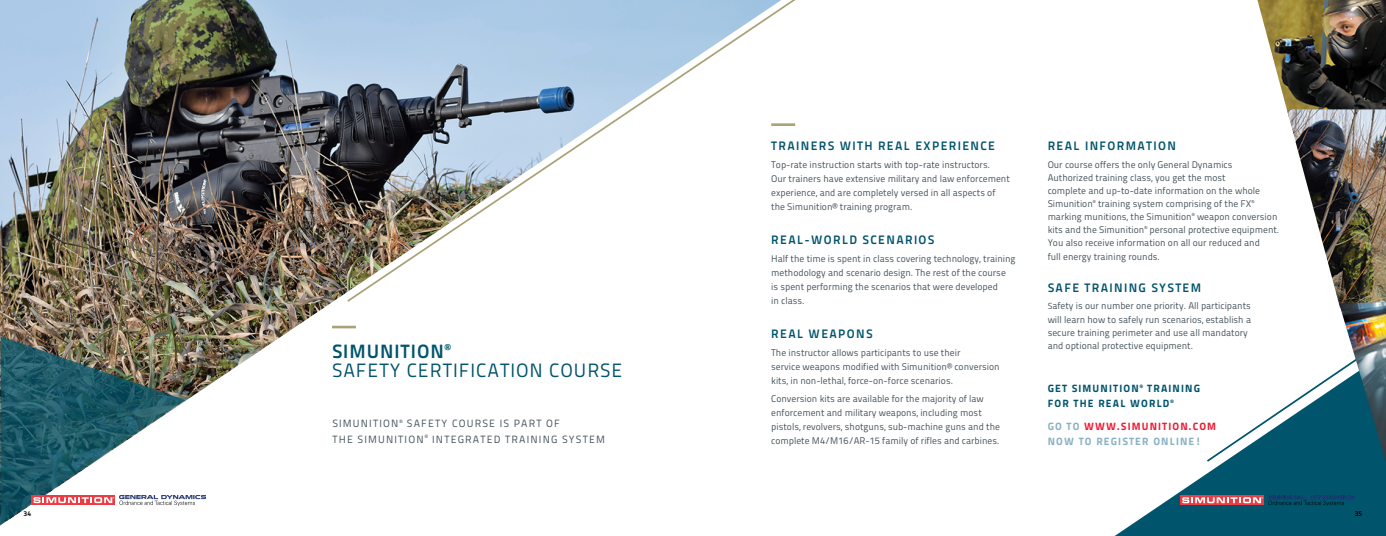
<style>
.page{position:relative;width:1386px;height:536px;background:#fff}
.page>*{position:absolute;margin:0;border:0;box-sizing:border-box;transform-origin:0 0}
.t1{font:19.25px "Titillium Maps 29 L 400 wt";letter-spacing:.05em;color:#00546c}
.t2{font:19.25px "Titillium Maps 29 L 800 wt";letter-spacing:.05em;color:#00546c}
.t3{font:12.25px "Titillium Maps 29 L 800 wt";letter-spacing:.11em;color:#00546c}
.t4{font:10.5px/15.8px "Titillium Maps 29 L 400 wt";letter-spacing:.11em;color:#43525a}
.t5{font:10.5px/14.9px "Titillium Maps 29 L 999 wt";letter-spacing:.11em;color:#89b1c3}
.t6{font:10.5px/14.9px "Titillium Maps 29 L 999 wt";letter-spacing:.11em;color:#00546c}
.t7{font:9.62px/14px "Titillium Maps 29 L 400 wt";color:#43525a}
.t8{font:7px "Titillium Maps 29 L 800 wt";color:#000}
.s1{font-size:8.75px}
.s2{color:#ed1b35}
</style>
<div class="page">
<img style="left:0;top:0;width:781px;height:401px">
<img style="left:0;top:336px;width:185px;height:189px">
<img style="left:1257px;top:0;width:129px;height:110px">
<svg style="left:1115px;top:461px;width:271px;height:75px;fill:#00546c"></svg>
<svg style="left:1205px;top:370px;width:167px;height:93px"></svg>
<img style="left:1287px;top:109px;width:99px;height:195px">
<hr style="left:771px;top:123px;width:24px;height:3px;background:#a9a277">
<img style="left:1339px;top:302px;width:47px;height:159px">
<div style="left:32px;top:495px;width:83px;height:9px;background:#ec3b42"></div>
<svg style="left:33px;top:497px;width:81px;height:6px"></svg>
<img style="left:120px;top:495px;width:86px;height:10px">
<div style="left:1180px;top:495px;width:84px;height:9px;background:#ec3b42"></div>
<svg style="left:1182px;top:497px;width:81px;height:6px"></svg>
<img style="left:1269px;top:495px;width:85px;height:10px">
<h1 class="t2" style="left:332px;top:336px;width:120px">SIMUNITION<sup>®</sup></h1>
<h1 class="t1" style="left:332px;top:356px;width:292px">SAFETY CERTIFICATION COURSE</h1>
<p class="t4" style="left:332px;top:415px;width:274px">SIMUNITION<sup>®</sup> SAFETY COURSE IS PART OF<br>THE SIMUNITION<sup>®</sup> INTEGRATED TRAINING SYSTEM</p>
<p class="t3" style="left:771px;top:137px;width:225px">TRAINERS WITH REAL EXPERIENCE</p>
<p class="t7" style="left:771px;top:157px;width:240px">Top-rate instruction starts with top-rate instructors.<br>Our trainers have extensive military and law enforcement experience, and are completely versed in all aspects of the Simunition® training program.</p>
<p class="t3" style="left:771px;top:230px;width:165px">REAL-WORLD SCENARIOS</p>
<p class="t7" style="left:771px;top:251px;width:246px">Half the time is spent in class covering technology, training methodology and scenario design. The rest of the course<br>is spent performing the scenarios that were developed<br>in class.</p>
<p class="t3" style="left:771px;top:324px;width:103px">REAL WEAPONS</p>
<p class="t7" style="left:771px;top:345px;width:230px">The instructor allows participants to use their<br>service weapons modified with Simunition® conversion kits, in non-lethal, force-on-force scenarios.</p>
<p class="t7" style="left:771px;top:391px;width:230px">Conversion kits are available for the majority of law enforcement and military weapons, including most pistols, revolvers, shotguns, sub-machine guns and the complete M4/M16/AR-15 family of rifles and carbines.</p>
<p class="t3" style="left:1048px;top:137px;width:130px">REAL INFORMATION</p>
<p class="t7" style="left:1048px;top:157px;width:233px;line-height:13.1px">Our course offers the only General Dynamics Authorized training class, you get the most<br>complete and up-to-date information on the whole Simunition<sup>®</sup> training system comprising of the FX<sup>® </sup>marking munitions, the Simunition<sup>®</sup> weapon conversion kits and the Simunition<sup>®</sup> personal protective equipment.<br>You also receive information on all our reduced and<br>full energy training rounds.</p>
<p class="t3" style="left:1048px;top:278px;width:155px">SAFE TRAINING SYSTEM</p>
<p class="t7" style="left:1048px;top:299px;width:205px;line-height:13.1px"><span class="s1">S</span>afety is our number one priority. All participants will learn how to safely run scenarios, establish a secure training perimeter and use all mandatory and optional protective equipment.</p>
<p class="t6" style="left:1048px;top:380px;width:154px">GET SIMUNITION<sup>®</sup> TRAINING<br>FOR THE REAL WORLD<sup>®</sup></p>
<p class="t5" style="left:1048px;top:418px;width:170px">GO TO <span class="s2">WWW.SIMUNITION.COM<br></span>NOW TO REGISTER ONLINE!</p>
<p class="t8" style="left:24px;top:508px;width:9px">34</p>
<p class="t8" style="left:1355px;top:508px;width:9px">35</p>
</div>
